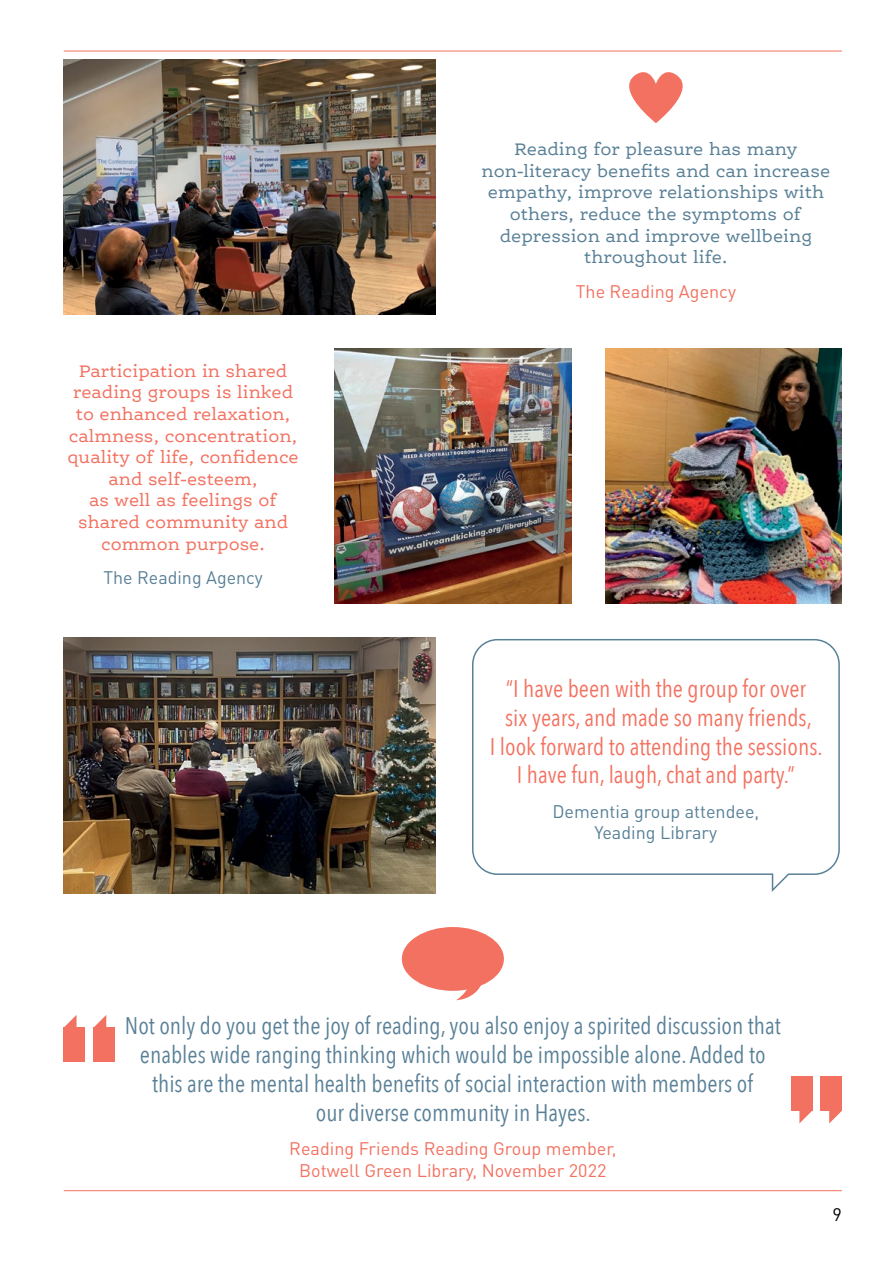
<style>
.page{position:relative;width:893px;height:1263px;background:#fff}
.page>*{position:absolute;margin:0;border:0;box-sizing:border-box;transform-origin:0 0}
.t1{font:24px/28.8px "Avenir Next Condensed";color:#598097;text-align:center}
.t2{font:24px/28.8px "Avenir Next Condensed";color:#f37160;text-align:center}
.t3{font:18px/21.6px "Ernestine Pro";color:#f37160;text-align:center}
.t4{font:18px/21.6px "Ernestine Pro";color:#598097;text-align:center}
.t5{font:18px/21.6px "DINOT";color:#f37160;text-align:center}
.t6{font:18px/21.6px "DINOT";color:#598097;text-align:center}
.t7{font:18px "DINOT";color:#000}
</style>
<div class="page">
<svg style="left:472px;top:639px;width:368px;height:253px"></svg>
<div style="left:64px;top:1027px;width:21px;height:34px;background:#f37160"></div>
<svg style="left:64px;top:1015px;width:13px;height:12px"></svg>
<div style="left:94px;top:1027px;width:21px;height:34px;background:#f37160"></div>
<svg style="left:94px;top:1015px;width:12px;height:12px"></svg>
<div style="left:821px;top:1077px;width:21px;height:34px;background:#f37160"></div>
<svg style="left:829px;top:1111px;width:13px;height:12px"></svg>
<div style="left:791px;top:1077px;width:21px;height:34px;background:#f37160"></div>
<svg style="left:799px;top:1111px;width:13px;height:12px"></svg>
<svg style="left:629px;top:72px;width:54px;height:51px"></svg>
<div style="left:402px;top:927px;width:102px;height:64px;background:#f37160;border-radius:50%"></div>
<svg style="left:456px;top:982px;width:32px;height:18px"></svg>
<img style="left:64px;top:638px;width:372px;height:255px">
<img style="left:64px;top:60px;width:372px;height:255px">
<hr style="left:64px;top:51px;width:778px;height:1px;background:#f37160">
<hr style="left:64px;top:1190px;width:778px;height:1px;background:#f37160">
<img style="left:334px;top:349px;width:237px;height:255px">
<img style="left:605px;top:349px;width:237px;height:255px">
<p class="t3" style="left:68px;top:360px;width:233px">Participation in shared reading groups is linked to enhanced relaxation, calmness, concentration, quality of life, con dence and self-esteem,<br>as well as feelings of shared community and common purpose.</p>
<p class="t6" style="left:103px;top:566px;width:161px">The Reading Agency</p>
<p class="t4" style="left:482px;top:138px;width:350px">Reading for pleasure has many non-literacy bene ts and can increase empathy, improve relationships with others, reduce the symptoms of depression and improve wellbeing throughout life.</p>
<p class="t5" style="left:576px;top:279px;width:162px">The Reading Agency</p>
<p class="t2" style="left:490px;top:673px;width:334px">“I have been with the group for over<br>six years, and made so many friends,<br>I look forward to attending the sessions.<br>I have fun, laugh, chat and party.”</p>
<p class="t6" style="left:552px;top:800px;width:208px">Dementia group attendee,<br>Yeading Library</p>
<p class="t1" style="left:125px;top:1010px;width:657px">Not only do you get the joy of reading, you also enjoy a spirited discussion that enables wide ranging thinking which would be impossible alone. Added to this are the mental health benefits of social interaction with members of<br>our diverse community in Hayes.</p>
<p class="t5" style="left:289px;top:1137px;width:329px">Reading Friends Reading Group member,<br>Botwell Green Library, November 2022</p>
<p class="t7" style="left:832px;top:1203px;width:11px">9</p>
</div>
